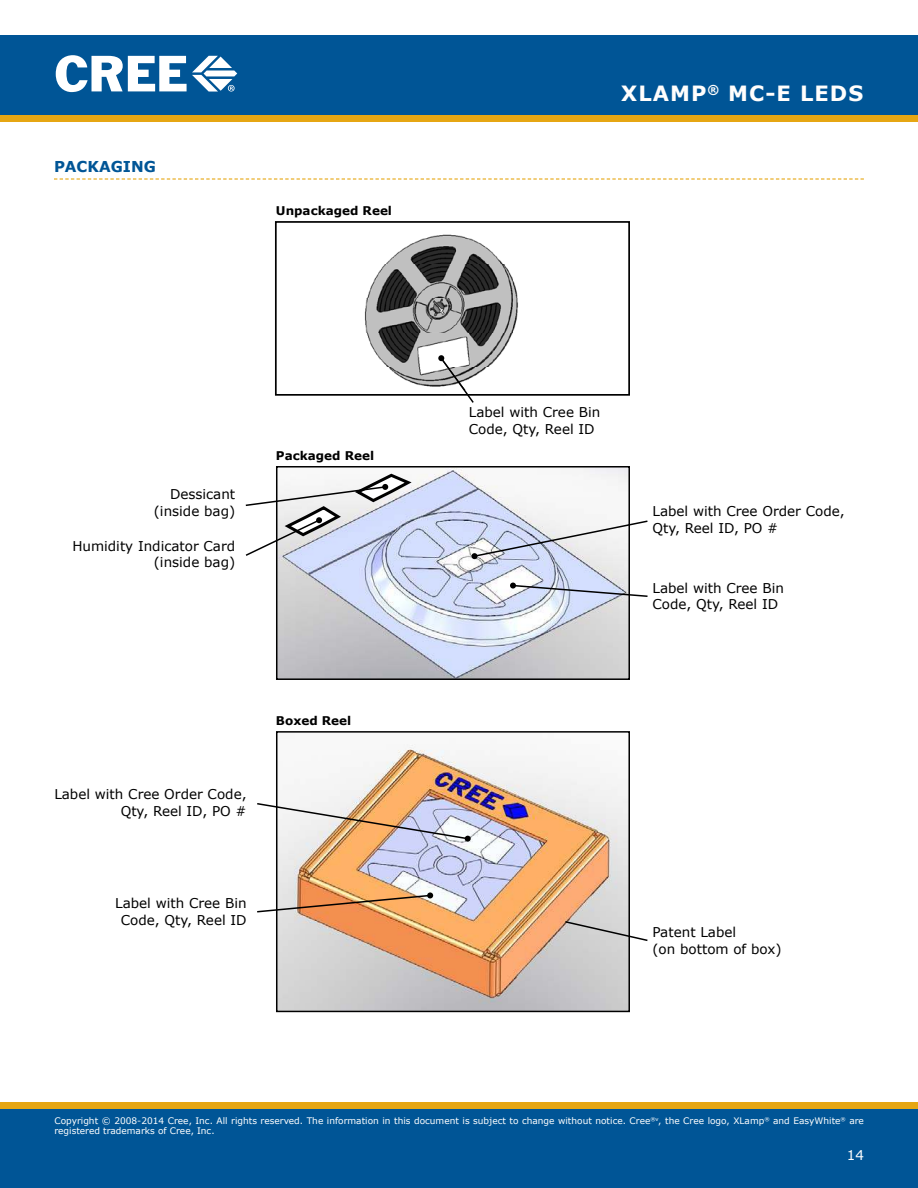
<style>
.page{position:relative;width:918px;height:1188px;background:#fff}
.page>*{position:absolute;margin:0;border:0;box-sizing:border-box;transform-origin:0 0}
.t1{font:700 21px "Verdana";letter-spacing:.05em;color:#fffefd}
.t2{font:700 15px "Verdana";color:#005596}
.t3{font:13.5px/16.2px "Verdana";color:#000}
.t4{font:13.5px "Verdana";color:#fff}
.t5{font:700 12px "Verdana";color:#000}
.t6{font:9px/10.8px "Verdana";color:#fff}
</style>
<div class="page">
<div style="left:0;top:115px;width:918px;height:7px;background:#e6a613"></div>
<div style="left:0;top:35px;width:918px;height:80px;background:#005596"></div>
<svg style="left:56px;top:55px;width:181px;height:37px"></svg>
<div style="left:0;top:1108px;width:918px;height:80px;background:#005596"></div>
<div style="left:0;top:1102px;width:918px;height:6px;background:#e6a613"></div>
<svg style="left:54px;top:178px;width:810px;height:2px"></svg>
<img style="left:278px;top:468px;width:350px;height:210px">
<div style="left:276px;top:466px;width:354px;height:214px;border:1px solid #000"></div>
<svg style="left:472px;top:519px;width:176px;height:40px"></svg>
<svg style="left:510px;top:583px;width:138px;height:15px"></svg>
<img style="left:279px;top:744px;width:348px;height:265px">
<div style="left:276px;top:731px;width:354px;height:281px;border:2px solid #000"></div>
<img style="left:257px;top:802px;width:214px;height:40px">
<img style="left:257px;top:892px;width:176px;height:21px">
<svg style="left:564px;top:920px;width:84px;height:22px"></svg>
<div style="left:275px;top:221px;width:355px;height:175px;border:2px solid #000"></div>
<img style="left:364px;top:234px;width:122px;height:153px">
<svg style="left:438px;top:247px;width:82px;height:156px"></svg>
<svg style="left:245px;top:471px;width:170px;height:86px"></svg>
<p class="t2" style="left:54px;top:161px;width:103px">Packaging</p>
<p class="t5" style="left:276px;top:206px;width:118px">Unpackaged Reel</p>
<p class="t3" style="left:154px;top:487px;width:83px;text-align:right">Dessicant (inside bag)</p>
<p class="t3" style="left:72px;top:539px;width:164px;text-align:right">Humidity Indicator Card (inside bag)</p>
<p class="t5" style="left:276px;top:451px;width:100px">Packaged Reel</p>
<p class="t3" style="left:54px;top:788px;width:194px;text-align:right">Label with Cree Order Code,<br>Qty, Reel ID, PO #</p>
<p class="t5" style="left:276px;top:716px;width:77px">Boxed Reel</p>
<p class="t3" style="left:115px;top:897px;width:133px;text-align:center">Label with Cree Bin<br>Code, Qty, Reel ID</p>
<h1 class="t1" style="left:621px;top:85px;width:244px">xlamp<sup>®</sup> mC-e leds</h1>
<p class="t3" style="left:469px;top:406px;width:133px">Label with Cree Bin<br>Code, Qty, Reel ID</p>
<p class="t3" style="left:653px;top:504px;width:194px">Label with Cree Order Code,<br>Qty, Reel ID, PO #</p>
<p class="t3" style="left:653px;top:581px;width:133px">Label with Cree Bin<br>Code, Qty, Reel ID</p>
<p class="t3" style="left:653px;top:925px;width:131px">Patent Label<br>(on bottom of box)</p>
<p class="t6" style="left:54px;top:1116px;width:811px">Copyright © 2008-2014 Cree, Inc. All rights reserved. The information in this document is subject to change without notice. Cree<sup>®v</sup>, the Cree logo, XLamp<sup>®</sup> and EasyWhite<sup>®</sup> are registered trademarks of Cree, Inc.</p>
<p class="t4" style="left:847px;top:1149px;width:19px">14</p>
</div>
